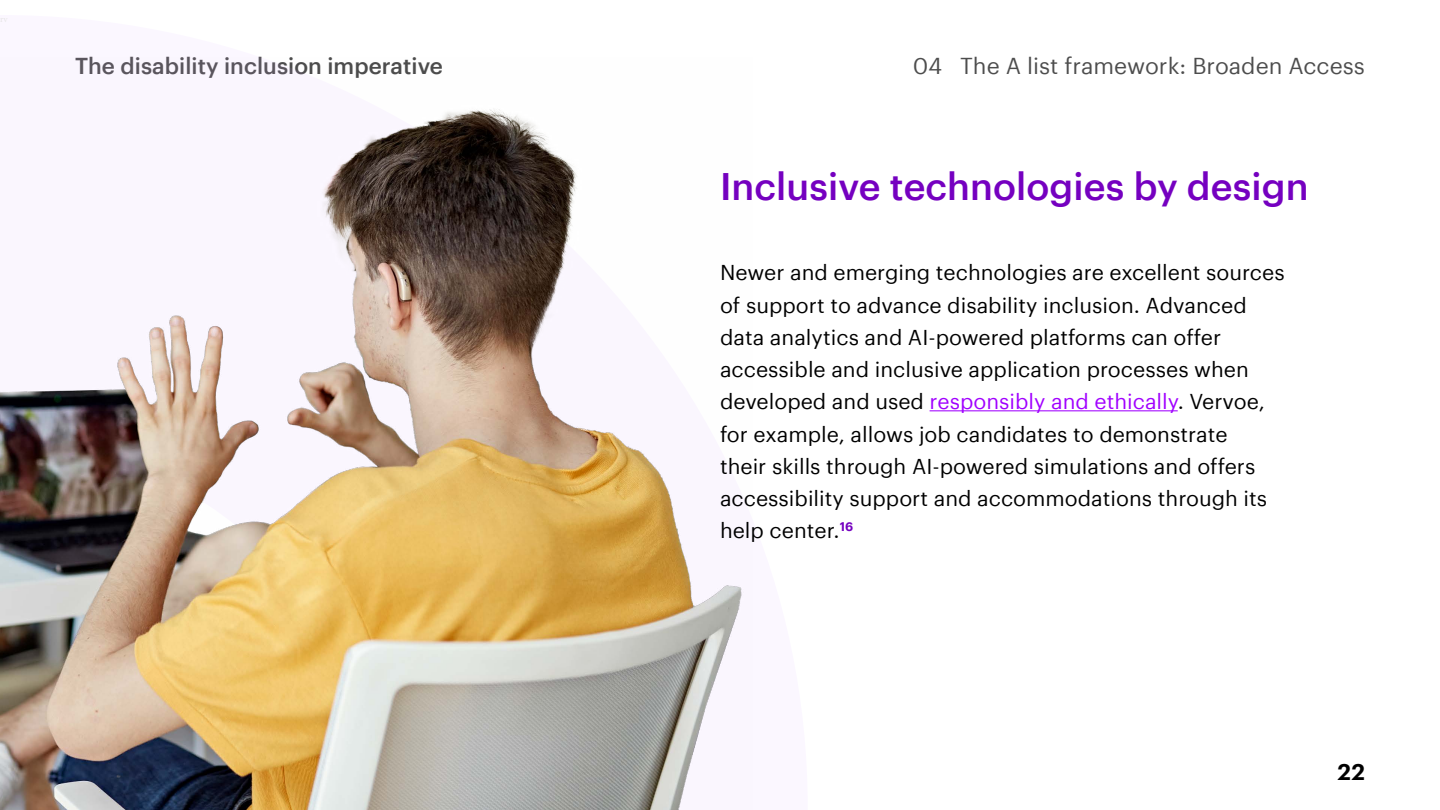
<style>
.page{position:relative;width:1440px;height:810px;background:#fff}
.page>*{position:absolute;margin:0;border:0;box-sizing:border-box;transform-origin:0 0}
.t1{font:500 37.5px "Graphik";color:#7500c0}
.t2{font:22.5px "Graphik";color:#4d4d4d}
.t3{font:500 22.5px "Graphik";color:#4d4d4d}
.t4{font:600 22.5px "Graphik";color:#000}
.t5{font:21px/32.2px "Graphik";color:#000}
.s1{color:#a100ff}
</style>
<div class="page">
<hr style="left:930px;top:410px;width:248px;height:1px;background:#a100ff">
<img style="left:0;top:109px;width:744px;height:701px">
<p class="t3" style="left:75px;top:49px;width:370px">The disability inclusion imperative</p>
<p class="t2" style="left:913px;top:49px;width:454px">04 The A list framework: Broaden Access</p>
<h3 class="t1" style="left:720px;top:157px;width:590px">Inclusive technologies by design</h3>
<p class="t5" style="left:720px;top:255px;width:566px">Newer and emerging technologies are excellent sources of support to advance disability inclusion. Advanced data analytics and AI-powered platforms can offer accessible and inclusive application processes when developed and used <span class="s1">responsibly and ethically</span>. Vervoe, for example, allows job candidates to demonstrate<br>their skills through AI-powered simulations and offers accessibility support and accommodations through its help center.<sup>16</sup></p>
<p class="t4" style="left:1338px;top:754px;width:29px">22</p>
</div>
